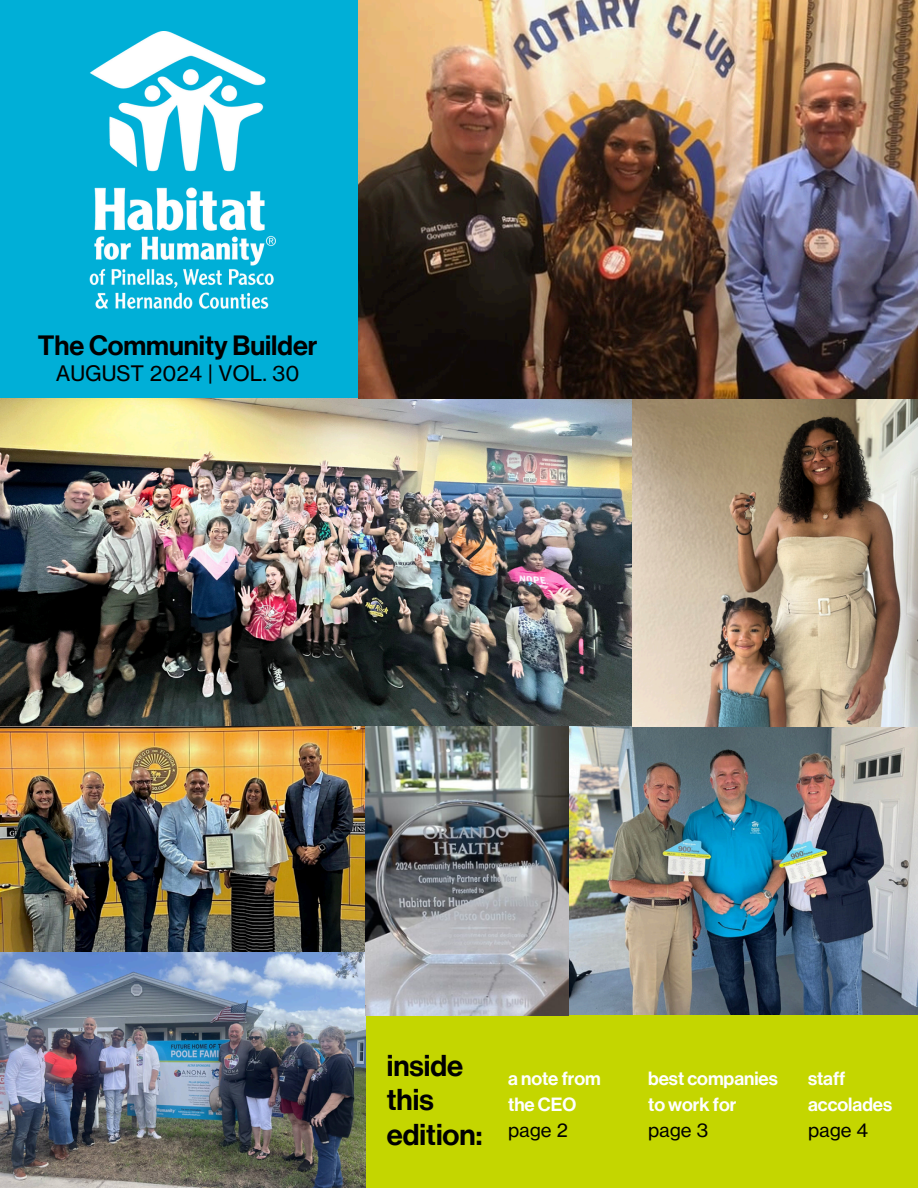
<style>
.page{position:relative;width:918px;height:1188px;background:#fff}
.page>*{position:absolute;margin:0;border:0;box-sizing:border-box;transform-origin:0 0}
.t1{font:29.55px/34.5px "N Haas Grotesk DS Pro 65 Md";color:#000}
.t2{font:27.3px "N Haas Grotesk DS Pro 65 Md";color:#000}
.t3{font:21px "N Haas Grotesk TX Pro 55 Rg";color:#000}
.t4{font:18.75px/25.8px "N Haas Grotesk DS Pro 65 Md";color:#fff}
.t5{font:18.75px "N Haas Grotesk TX Pro 55 Rg";color:#000}
</style>
<div class="page">
<img style="left:568px;top:726px;width:350px;height:289px">
<div style="left:356px;top:1015px;width:562px;height:173px;background:#c4d600"></div>
<div style="left:0;top:0;width:375px;height:407px;background:#00afd7"></div>
<img style="left:0;top:399px;width:632px;height:327px">
<img style="left:632px;top:398px;width:286px;height:328px">
<img style="left:0;top:726px;width:366px;height:462px">
<img style="left:358px;top:0;width:560px;height:398px">
<img style="left:366px;top:726px;width:202px;height:289px">
<img style="left:89px;top:31px;width:187px;height:278px">
<p class="t2" style="left:38px;top:330px;width:281px">The Community Builder</p>
<p class="t3" style="left:56px;top:361px;width:245px">AUGUST 2024 | VOL. 30</p>
<p class="t1" style="left:387px;top:1049px;width:97px">inside this edition:</p>
<h1 class="t4" style="left:508px;top:1066px;width:94px">a note from the CEO</h1>
<p class="t5" style="left:508px;top:1119px;width:61px">page 2</p>
<p class="t4" style="left:648px;top:1066px;width:131px">best companies to work for</p>
<p class="t5" style="left:648px;top:1119px;width:62px">page 3</p>
<p class="t4" style="left:808px;top:1066px;width:86px">staff accolades</p>
<p class="t5" style="left:808px;top:1119px;width:62px">page 4</p>
</div>
